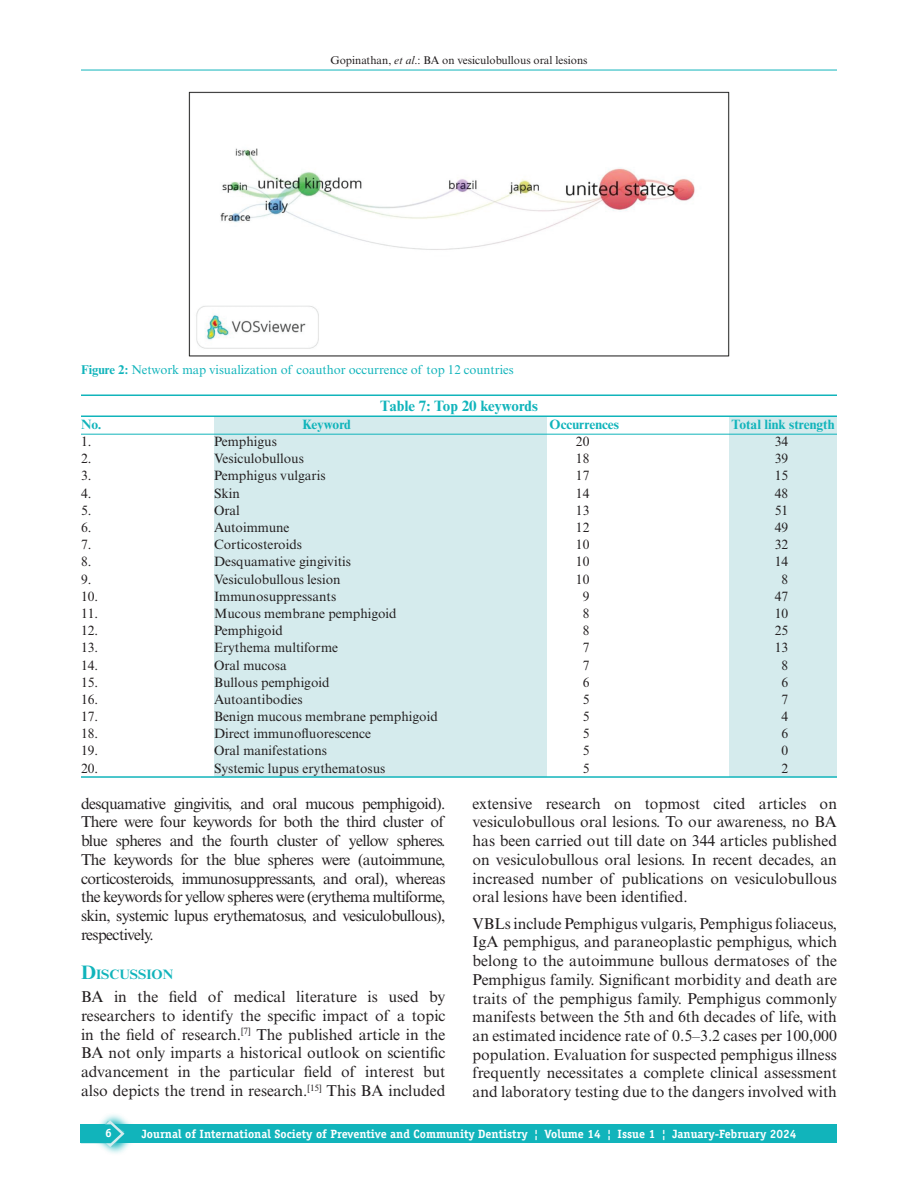
<style>
.page{position:relative;width:918px;height:1188px;background:#fff}
.page>*{position:absolute;margin:0;border:0;box-sizing:border-box;transform-origin:0 0}
.t1{font:15.75px/18.8px "Times New Roman MT Std";color:#231f20;text-align:justify}
.t2{font:700 15px "Times New Roman MT Std";color:#11b4bb}
.t3{font:700 13.65px "Times New Roman MT Std";color:#11b4bb}
.t4{font:13.5px "Times New Roman MT Std";color:#231f20}
.t5{font:700 13.5px "Times New Roman MT Std";color:#11b4bb}
.t6{font:700 13.5px "Times New Roman MT Std";letter-spacing:-.02em;color:#11b4bb}
.t7{font:12.75px "Times New Roman MT Std";color:#11b4bb}
.t8{font:700 12px "Officina Serif Std";color:#fff}
.t9{font:11.25px "Times New Roman MT Std";color:#231f20}
.s1{font-style:italic}
.s2{font-weight:700}
.s3{font-size:19.5px}
</style>
<div class="page">
<div style="left:81px;top:1124px;width:756px;height:19px;background:#11b4bb"></div>
<svg style="left:102px;top:1114px;width:29px;height:40px"></svg>
<svg style="left:81px;top:1120px;width:44px;height:27px"></svg>
<hr style="left:81px;top:70px;width:756px;height:1px;background:#11b4bb">
<img style="left:189px;top:92px;width:540px;height:264px">
<hr style="left:81px;top:394px;width:756px;height:2px;background:#11b4bb">
<hr style="left:81px;top:416px;width:756px;height:1px;background:#11b4bb">
<svg style="left:214px;top:417px;width:623px;height:359px;fill:#d5ebed"></svg>
<hr style="left:81px;top:434px;width:133px;height:1px;background:#11b4bb">
<hr style="left:214px;top:434px;width:333px;height:1px;background:#11b4bb">
<hr style="left:547px;top:434px;width:182px;height:1px;background:#11b4bb">
<hr style="left:729px;top:434px;width:108px;height:1px;background:#11b4bb">
<hr style="left:81px;top:776px;width:133px;height:2px;background:#11b4bb">
<hr style="left:214px;top:776px;width:333px;height:2px;background:#11b4bb">
<hr style="left:547px;top:776px;width:182px;height:2px;background:#11b4bb">
<hr style="left:729px;top:776px;width:108px;height:2px;background:#11b4bb">
<p class="t9" style="left:330px;top:54px;width:259px">Gopinathan, <span class="s1">et al</span>.: BA on vesiculobullous oral lesions</p>
<p class="t7" style="left:81px;top:363px;width:434px"><span class="s2">Figure 2:</span> Network map visualization of coauthor occurrence of top 12 countries</p>
<p class="t2" style="left:380px;top:397px;width:159px">Table 7: Top 20 keywords</p>
<p class="t5" style="left:81px;top:416px;width:22px">No.</p>
<p class="t6" style="left:302px;top:416px;width:50px">Keyword</p>
<p class="t5" style="left:550px;top:416px;width:71px">Occurrences</p>
<p class="t5" style="left:731px;top:416px;width:105px">Total link strength</p>
<p class="t4" style="left:81px;top:434px;width:12px">1.</p>
<p class="t4" style="left:214px;top:434px;width:64px">Pemphigus</p>
<p class="t4" style="left:576px;top:434px;width:15px">20</p>
<p class="t4" style="left:775px;top:434px;width:15px">34</p>
<p class="t4" style="left:81px;top:451px;width:12px">2.</p>
<p class="t4" style="left:214px;top:451px;width:91px">Vesiculobullous</p>
<p class="t4" style="left:576px;top:451px;width:15px">18</p>
<p class="t4" style="left:775px;top:451px;width:15px">39</p>
<p class="t4" style="left:81px;top:468px;width:12px">3.</p>
<p class="t4" style="left:214px;top:468px;width:113px">Pemphigus vulgaris</p>
<p class="t4" style="left:576px;top:468px;width:15px">17</p>
<p class="t4" style="left:775px;top:468px;width:15px">15</p>
<p class="t4" style="left:81px;top:485px;width:12px">4.</p>
<p class="t4" style="left:214px;top:485px;width:28px">Skin</p>
<p class="t4" style="left:576px;top:485px;width:15px">14</p>
<p class="t4" style="left:775px;top:485px;width:15px">48</p>
<p class="t4" style="left:81px;top:502px;width:12px">5.</p>
<p class="t4" style="left:214px;top:502px;width:27px">Oral</p>
<p class="t4" style="left:576px;top:502px;width:15px">13</p>
<p class="t4" style="left:775px;top:502px;width:15px">51</p>
<p class="t4" style="left:81px;top:520px;width:12px">6.</p>
<p class="t4" style="left:214px;top:520px;width:77px">Autoimmune</p>
<p class="t4" style="left:576px;top:520px;width:15px">12</p>
<p class="t4" style="left:775px;top:520px;width:15px">49</p>
<p class="t4" style="left:81px;top:537px;width:12px">7.</p>
<p class="t4" style="left:214px;top:537px;width:89px">Corticosteroids</p>
<p class="t4" style="left:576px;top:537px;width:15px">10</p>
<p class="t4" style="left:775px;top:537px;width:15px">32</p>
<p class="t4" style="left:81px;top:554px;width:12px">8.</p>
<p class="t4" style="left:214px;top:554px;width:138px">Desquamative gingivitis</p>
<p class="t4" style="left:576px;top:554px;width:15px">10</p>
<p class="t4" style="left:775px;top:554px;width:15px">14</p>
<p class="t4" style="left:81px;top:571px;width:12px">9.</p>
<p class="t4" style="left:214px;top:571px;width:128px">Vesiculobullous lesion</p>
<p class="t4" style="left:576px;top:571px;width:15px">10</p>
<p class="t4" style="left:782px;top:571px;width:8px">8</p>
<p class="t4" style="left:81px;top:588px;width:19px">10.</p>
<p class="t4" style="left:214px;top:588px;width:124px">Immunosuppressants</p>
<p class="t4" style="left:583px;top:588px;width:8px">9</p>
<p class="t4" style="left:775px;top:588px;width:15px">47</p>
<p class="t4" style="left:81px;top:606px;width:19px">11.</p>
<p class="t4" style="left:214px;top:606px;width:184px">Mucous membrane pemphigoid</p>
<p class="t4" style="left:583px;top:606px;width:8px">8</p>
<p class="t4" style="left:775px;top:606px;width:15px">10</p>
<p class="t4" style="left:81px;top:623px;width:19px">12.</p>
<p class="t4" style="left:214px;top:623px;width:70px">Pemphigoid</p>
<p class="t4" style="left:583px;top:623px;width:8px">8</p>
<p class="t4" style="left:775px;top:623px;width:15px">25</p>
<p class="t4" style="left:81px;top:640px;width:19px">13.</p>
<p class="t4" style="left:214px;top:640px;width:126px">Erythema multiforme</p>
<p class="t4" style="left:583px;top:640px;width:8px">7</p>
<p class="t4" style="left:775px;top:640px;width:15px">13</p>
<p class="t4" style="left:81px;top:657px;width:19px">14.</p>
<p class="t4" style="left:214px;top:657px;width:74px">Oral mucosa</p>
<p class="t4" style="left:583px;top:657px;width:8px">7</p>
<p class="t4" style="left:782px;top:657px;width:8px">8</p>
<p class="t4" style="left:81px;top:674px;width:19px">15.</p>
<p class="t4" style="left:214px;top:674px;width:117px">Bullous pemphigoid</p>
<p class="t4" style="left:583px;top:674px;width:8px">6</p>
<p class="t4" style="left:782px;top:674px;width:8px">6</p>
<p class="t4" style="left:81px;top:692px;width:19px">16.</p>
<p class="t4" style="left:214px;top:692px;width:90px">Autoantibodies</p>
<p class="t4" style="left:583px;top:692px;width:8px">5</p>
<p class="t4" style="left:782px;top:692px;width:8px">7</p>
<p class="t4" style="left:81px;top:709px;width:19px">17.</p>
<p class="t4" style="left:214px;top:709px;width:225px">Benign mucous membrane pemphigoid</p>
<p class="t4" style="left:583px;top:709px;width:8px">5</p>
<p class="t4" style="left:782px;top:709px;width:8px">4</p>
<p class="t4" style="left:81px;top:726px;width:19px">18.</p>
<p class="t4" style="left:214px;top:726px;width:159px">Direct immunofluorescence</p>
<p class="t4" style="left:583px;top:726px;width:8px">5</p>
<p class="t4" style="left:782px;top:726px;width:8px">6</p>
<p class="t4" style="left:81px;top:743px;width:19px">19.</p>
<p class="t4" style="left:214px;top:743px;width:114px">Oral manifestations</p>
<p class="t4" style="left:583px;top:743px;width:8px">5</p>
<p class="t4" style="left:782px;top:743px;width:8px">0</p>
<p class="t4" style="left:81px;top:760px;width:19px">20.</p>
<p class="t4" style="left:214px;top:760px;width:173px">Systemic lupus erythematosus</p>
<p class="t4" style="left:583px;top:760px;width:8px">5</p>
<p class="t4" style="left:782px;top:760px;width:8px">2</p>
<p class="t1" style="left:81px;top:794px;width:366px">desquamative gingivitis, and oral mucous pemphigoid).<br>There were four keywords for both the third cluster of blue spheres and the fourth cluster of yellow spheres.<br>The keywords for the blue spheres were (autoimmune, corticosteroids, immunosuppressants, and oral), whereas the keywords for yellow spheres were (erythema multiforme, skin, systemic lupus erythematosus, and vesiculobullous), respectively.</p>
<p class="t3" style="left:81px;top:966px;width:94px"><span class="s3">D</span>ISCUSSION</p>
<p class="t1" style="left:81px;top:987px;width:366px">BA in the field of medical literature is used by researchers to identify the specific impact of a topic in the field of research.<sup>[7]</sup> The published article in the BA not only imparts a historical outlook on scientific advancement in the particular field of interest but also depicts the trend in research.<sup>[15]</sup> This BA included</p>
<p class="t1" style="left:473px;top:794px;width:366px">extensive research on topmost cited articles on vesiculobullous oral lesions. To our awareness, no BA has been carried out till date on 344 articles published on vesiculobullous oral lesions. In recent decades, an increased number of publications on vesiculobullous oral lesions have been identified.</p>
<p class="t1" style="left:473px;top:914px;width:366px">VBLs include Pemphigus vulgaris, Pemphigus foliaceus, IgA pemphigus, and paraneoplastic pemphigus, which belong to the autoimmune bullous dermatoses of the Pemphigus family. Significant morbidity and death are traits of the pemphigus family. Pemphigus commonly manifests between the 5th and 6th decades of life, with an estimated incidence rate of 0.5–3.2 cases per 100,000 population. Evaluation for suspected pemphigus illness frequently necessitates a complete clinical assessment and laboratory testing due to the dangers involved with</p>
<p class="t8" style="left:105px;top:1126px;width:8px">6</p>
<p class="t8" style="left:142px;top:1126px;width:656px">Journal of International Society of Preventive and Community Dentistry ¦ Volume 14 ¦ Issue 1 ¦ January-February 2024</p>
</div>
